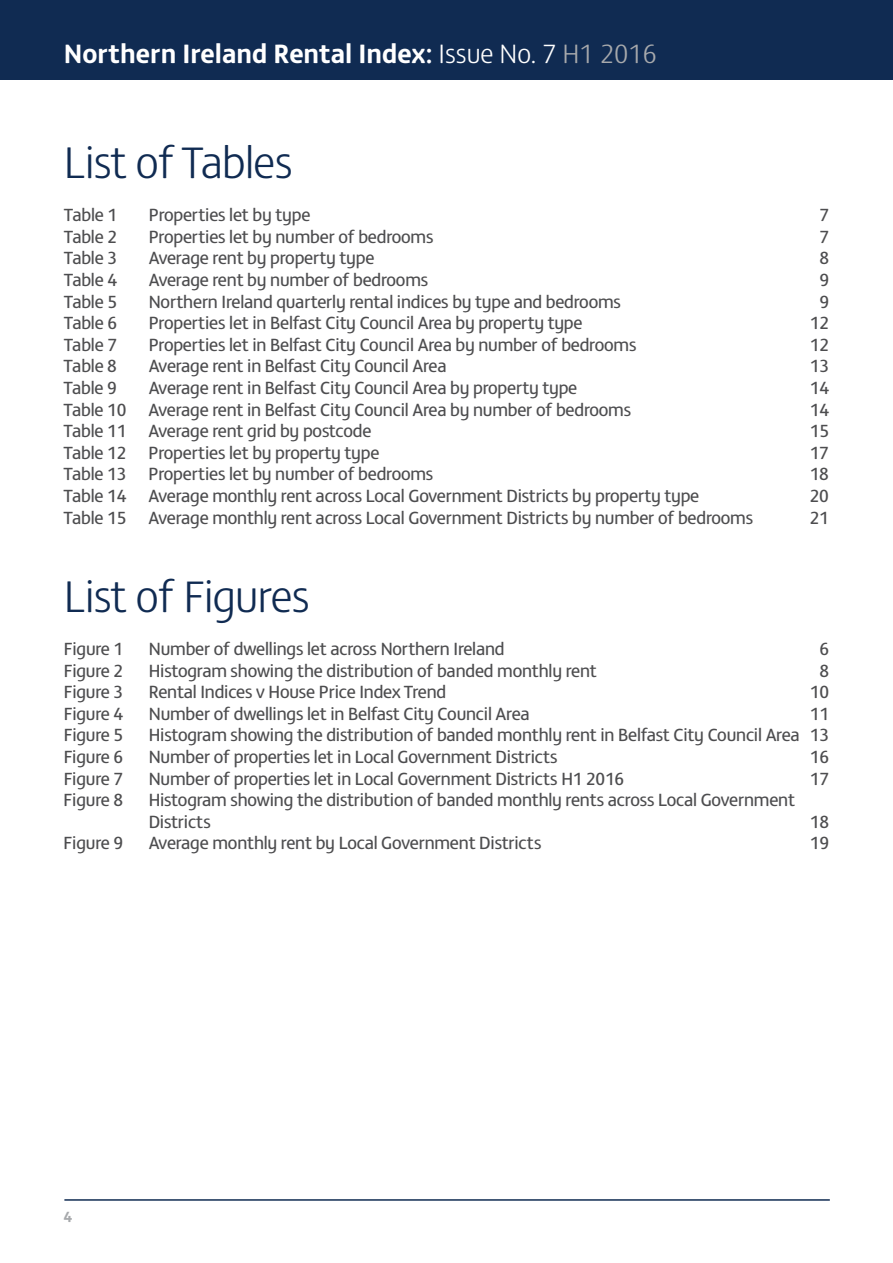
<style>
.page{position:relative;width:893px;height:1263px;background:#fff}
.page>*{position:absolute;margin:0;border:0;box-sizing:border-box;transform-origin:0 0}
.t1{font:300 45px "FS Matthew";letter-spacing:-.015em;color:#102b52}
.t2{font:700 27px "FS Matthew";color:#fff}
.t3{font:18px/21.6px "FS Matthew";letter-spacing:-.01em;color:#4d4d4f}
.t4{font:700 15px "FS Matthew";color:#a7a9ac}
.s1{font-weight:300}
.s2{font-weight:300;color:#a7a9ac}
</style>
<div class="page">
<hr style="left:64px;top:1199px;width:766px;height:2px;background:#102b52">
<div style="left:0;top:0;width:893px;height:79px;background:#102b52"></div>
<h2 class="t2" style="left:64px;top:32px;width:595px">Northern Ireland Rental Index: <span class="s1">Issue No. 7</span> <span class="s2">H1 2016</span></h2>
<h1 class="t1" style="left:64px;top:130px;width:230px">List of Tables</h1>
<p class="t3" style="left:64px;top:203px;width:55px">Table 1</p>
<p class="t3" style="left:149px;top:203px;width:163px">Properties let by type</p>
<p class="t3" style="left:819px;top:203px;width:11px">7</p>
<p class="t3" style="left:64px;top:225px;width:55px">Table 2</p>
<p class="t3" style="left:149px;top:225px;width:286px">Properties let by number of bedrooms</p>
<p class="t3" style="left:819px;top:225px;width:11px">7</p>
<p class="t3" style="left:64px;top:246px;width:55px">Table 3</p>
<p class="t3" style="left:149px;top:246px;width:227px">Average rent by property type</p>
<p class="t3" style="left:819px;top:246px;width:11px">8</p>
<p class="t3" style="left:64px;top:268px;width:55px">Table 4</p>
<p class="t3" style="left:149px;top:268px;width:281px">Average rent by number of bedrooms</p>
<p class="t3" style="left:819px;top:268px;width:11px">9</p>
<p class="t3" style="left:64px;top:289px;width:55px">Table 5</p>
<p class="t3" style="left:149px;top:289px;width:474px">Northern Ireland quarterly rental indices by type and bedrooms</p>
<p class="t3" style="left:819px;top:289px;width:11px">9</p>
<p class="t3" style="left:64px;top:311px;width:55px">Table 6</p>
<p class="t3" style="left:149px;top:311px;width:435px">Properties let in Belfast City Council Area by property type</p>
<p class="t3" style="left:810px;top:311px;width:21px">12</p>
<p class="t3" style="left:64px;top:333px;width:55px">Table 7</p>
<p class="t3" style="left:149px;top:333px;width:489px">Properties let in Belfast City Council Area by number of bedrooms</p>
<p class="t3" style="left:810px;top:333px;width:21px">12</p>
<p class="t3" style="left:64px;top:354px;width:55px">Table 8</p>
<p class="t3" style="left:149px;top:354px;width:299px">Average rent in Belfast City Council Area</p>
<p class="t3" style="left:810px;top:354px;width:21px">13</p>
<p class="t3" style="left:64px;top:376px;width:55px">Table 9</p>
<p class="t3" style="left:149px;top:376px;width:430px">Average rent in Belfast City Council Area by property type</p>
<p class="t3" style="left:810px;top:376px;width:21px">14</p>
<p class="t3" style="left:64px;top:397px;width:569px">Table 10 Average rent in Belfast City Council Area by number of bedrooms</p>
<p class="t3" style="left:810px;top:397px;width:21px">14</p>
<p class="t3" style="left:64px;top:419px;width:309px">Table 11 Average rent grid by postcode</p>
<p class="t3" style="left:810px;top:419px;width:21px">15</p>
<p class="t3" style="left:64px;top:441px;width:317px">Table 12 Properties let by property type</p>
<p class="t3" style="left:810px;top:441px;width:21px">17</p>
<p class="t3" style="left:64px;top:462px;width:371px">Table 13 Properties let by number of bedrooms</p>
<p class="t3" style="left:810px;top:462px;width:21px">18</p>
<p class="t3" style="left:64px;top:484px;width:637px">Table 14 Average monthly rent across Local Government Districts by property type</p>
<p class="t3" style="left:810px;top:484px;width:21px">20</p>
<p class="t3" style="left:64px;top:505px;width:691px">Table 15 Average monthly rent across Local Government Districts by number of bedrooms</p>
<p class="t3" style="left:810px;top:505px;width:21px">21</p>
<h1 class="t1" style="left:64px;top:563px;width:248px">List of Figures</h1>
<p class="t3" style="left:64px;top:637px;width:61px">Figure 1</p>
<p class="t3" style="left:149px;top:637px;width:357px">Number of dwellings let across Northern Ireland</p>
<p class="t3" style="left:819px;top:637px;width:11px">6</p>
<p class="t3" style="left:64px;top:658px;width:61px">Figure 2</p>
<p class="t3" style="left:149px;top:658px;width:450px">Histogram showing the distribution of banded monthly rent</p>
<p class="t3" style="left:819px;top:658px;width:11px">8</p>
<p class="t3" style="left:64px;top:680px;width:61px">Figure 3</p>
<p class="t3" style="left:149px;top:680px;width:299px">Rental Indices v House Price Index Trend</p>
<p class="t3" style="left:810px;top:680px;width:21px">10</p>
<p class="t3" style="left:64px;top:702px;width:61px">Figure 4</p>
<p class="t3" style="left:149px;top:702px;width:383px">Number of dwellings let in Belfast City Council Area</p>
<p class="t3" style="left:810px;top:702px;width:21px">11</p>
<p class="t3" style="left:64px;top:723px;width:61px">Figure 5</p>
<p class="t3" style="left:149px;top:723px;width:682px">Histogram showing the distribution of banded monthly rent in Belfast City Council Area 13</p>
<p class="t3" style="left:64px;top:745px;width:61px">Figure 6</p>
<p class="t3" style="left:149px;top:745px;width:410px">Number of properties let in Local Government Districts</p>
<p class="t3" style="left:810px;top:745px;width:21px">16</p>
<p class="t3" style="left:64px;top:766px;width:61px">Figure 7</p>
<p class="t3" style="left:149px;top:766px;width:477px">Number of properties let in Local Government Districts H1 2016</p>
<p class="t3" style="left:810px;top:766px;width:21px">17</p>
<p class="t3" style="left:64px;top:788px;width:61px">Figure 8</p>
<p class="t3" style="left:149px;top:788px;width:648px">Histogram showing the distribution of banded monthly rents across Local Government<br>Districts</p>
<p class="t3" style="left:810px;top:810px;width:21px">18</p>
<p class="t3" style="left:64px;top:831px;width:61px">Figure 9</p>
<p class="t3" style="left:149px;top:831px;width:394px">Average monthly rent by Local Government Districts</p>
<p class="t3" style="left:810px;top:831px;width:21px">19</p>
<p class="t4" style="left:64px;top:1204px;width:10px">4</p>
</div>
